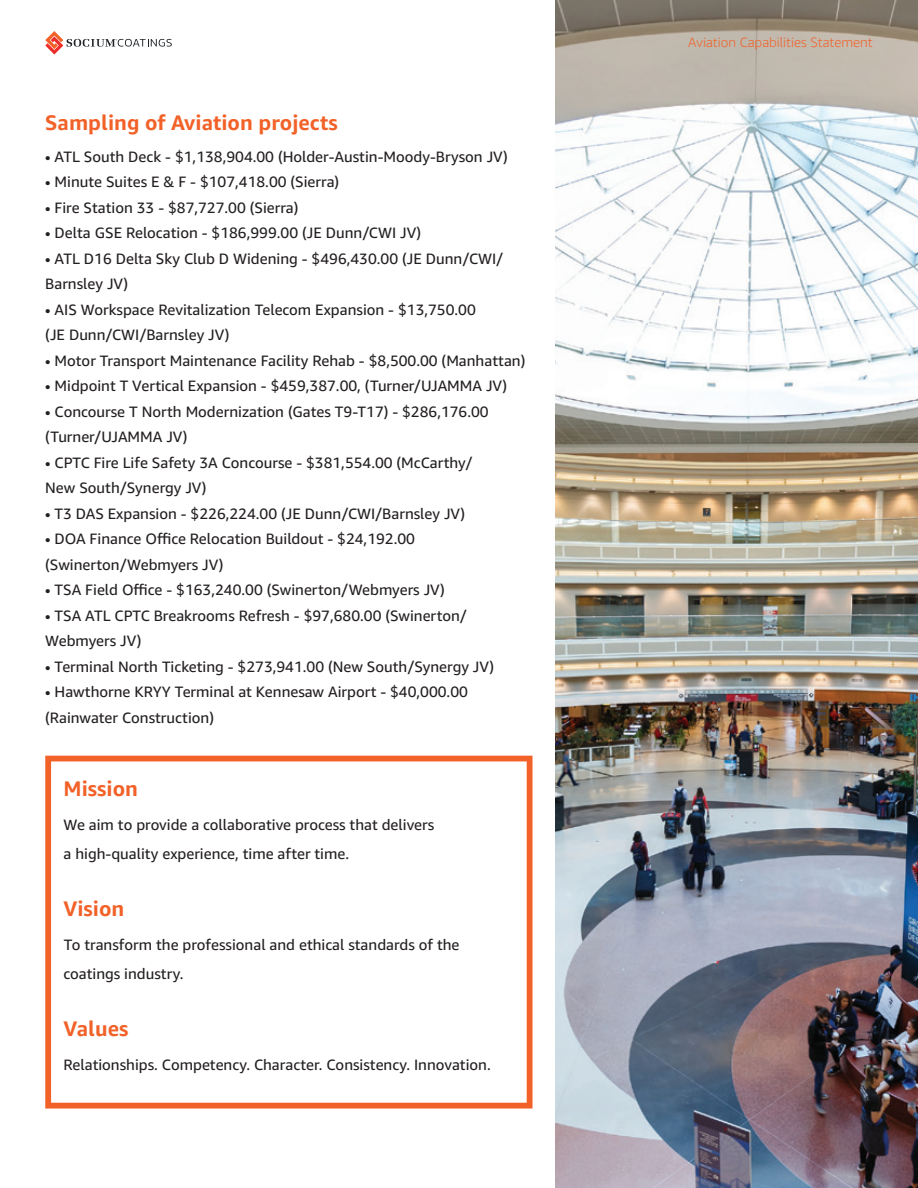
<style>
.page{position:relative;width:918px;height:1188px;background:#fff}
.page>*{position:absolute;margin:0;border:0;box-sizing:border-box;transform-origin:0 0}
.t1{font:700 21px "Amazon Ember";color:#f26127}
.t2{font:15px/25.5px "Amazon Ember";color:#231f20}
.t3{font:300 13.5px "Amazon Ember";color:#f26127}
</style>
<div class="page">
<img style="left:555px;top:0;width:363px;height:1188px">
<svg style="left:45px;top:756px;width:488px;height:353px"></svg>
<svg style="left:45px;top:31px;width:127px;height:24px"></svg>
<h1 class="t1" style="left:45px;top:110px;width:294px">Sampling of Aviation projects</h1>
<p class="t2" style="left:45px;top:144px;width:464px">• ATL South Deck - $1,138,904.00 (Holder-Austin-Moody-Bryson JV)</p>
<p class="t2" style="left:45px;top:169px;width:296px">• Minute Suites E &amp; F - $107,418.00 (Sierra)</p>
<p class="t2" style="left:45px;top:195px;width:255px">• Fire Station 33 - $87,727.00 (Sierra)</p>
<p class="t2" style="left:45px;top:220px;width:378px">• Delta GSE Relocation - $186,999.00 (JE Dunn/CWI JV)</p>
<p class="t2" style="left:45px;top:246px;width:460px">• ATL D16 Delta Sky Club D Widening - $496,430.00 (JE Dunn/CWI/<br>Barnsley JV)</p>
<p class="t2" style="left:45px;top:297px;width:432px">• AIS Workspace Revitalization Telecom Expansion - $13,750.00 (JE Dunn/CWI/Barnsley JV)</p>
<p class="t2" style="left:45px;top:348px;width:482px">• Motor Transport Maintenance Facility Rehab - $8,500.00 (Manhattan)</p>
<p class="t2" style="left:45px;top:373px;width:463px">• Midpoint T Vertical Expansion - $459,387.00, (Turner/UJAMMA JV)</p>
<p class="t2" style="left:45px;top:399px;width:445px">• Concourse T North Modernization (Gates T9-T17) - $286,176.00 (Turner/UJAMMA JV)</p>
<p class="t2" style="left:45px;top:450px;width:429px">• CPTC Fire Life Safety 3A Concourse - $381,554.00 (McCarthy/<br>New South/Synergy JV)</p>
<p class="t2" style="left:45px;top:501px;width:422px">• T3 DAS Expansion - $226,224.00 (JE Dunn/CWI/Barnsley JV)</p>
<p class="t2" style="left:45px;top:526px;width:371px">• DOA Finance Office Relocation Buildout - $24,192.00 (Swinerton/Webmyers JV)</p>
<p class="t2" style="left:45px;top:577px;width:401px">• TSA Field Office - $163,240.00 (Swinerton/Webmyers JV)</p>
<p class="t2" style="left:45px;top:603px;width:423px">• TSA ATL CPTC Breakrooms Refresh - $97,680.00 (Swinerton/<br>Webmyers JV)</p>
<p class="t2" style="left:45px;top:654px;width:450px">• Terminal North Ticketing - $273,941.00 (New South/Synergy JV)</p>
<p class="t2" style="left:45px;top:679px;width:424px">• Hawthorne KRYY Terminal at Kennesaw Airport - $40,000.00 (Rainwater Construction)</p>
<h1 class="t1" style="left:64px;top:775px;width:76px">Mission</h1>
<p class="t2" style="left:64px;top:811px;width:372px;line-height:28.5px">We aim to provide a collaborative process that delivers a high-quality experience, time after time.</p>
<h1 class="t1" style="left:64px;top:895px;width:62px">Vision</h1>
<p class="t2" style="left:64px;top:931px;width:398px;line-height:28.5px">To transform the professional and ethical standards of the coatings industry.</p>
<h1 class="t1" style="left:64px;top:1015px;width:66px">Values</h1>
<p class="t2" style="left:64px;top:1052px;width:429px">Relationships. Competency. Character. Consistency. Innovation.</p>
<p class="t3" style="left:688px;top:33px;width:186px">Aviation Capabilities Statement</p>
</div>
